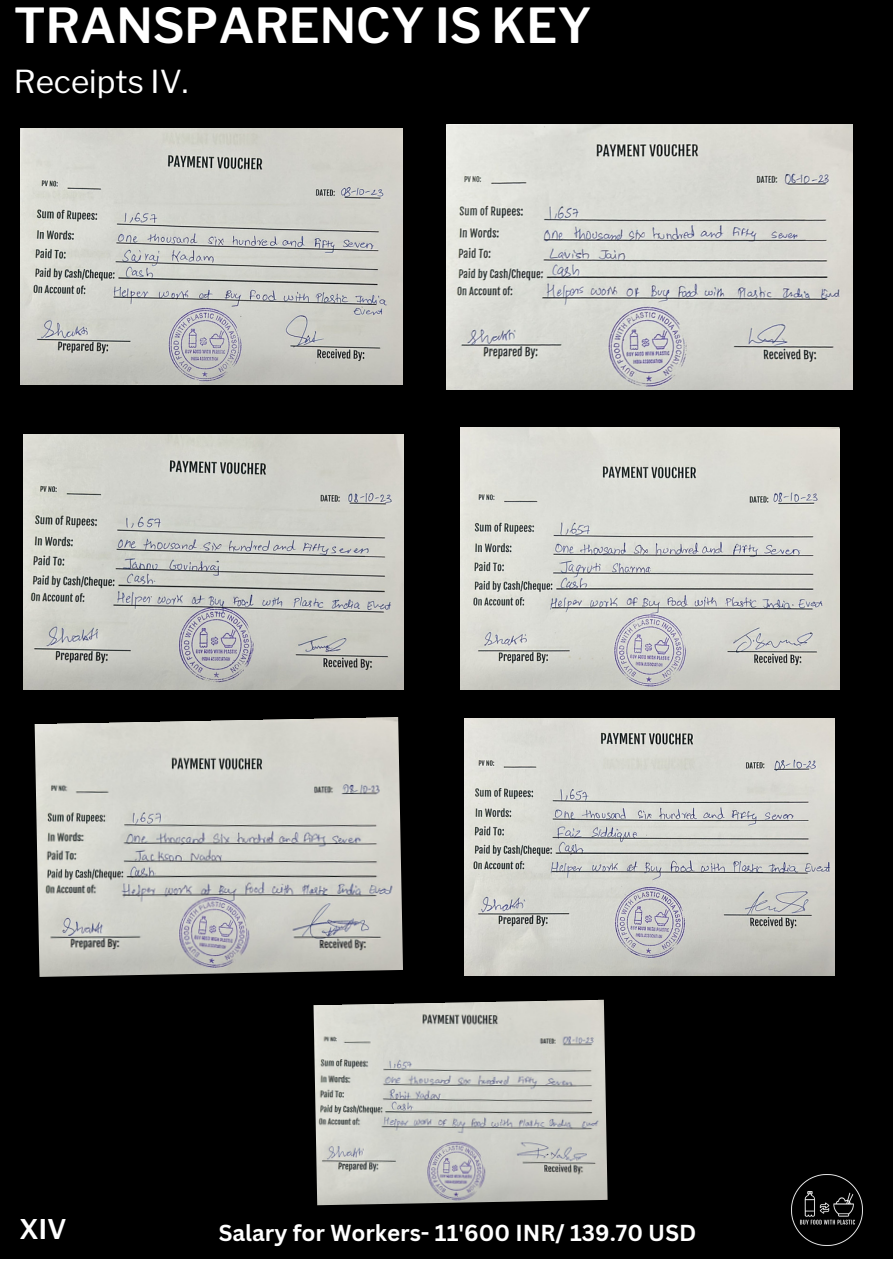
<style>
.page{position:relative;width:893px;height:1268px;background:#fff}
.page>*{position:absolute;margin:0;border:0;box-sizing:border-box;transform-origin:0 0}
.t1{font:600 48px "Libre Franklin";color:#fff}
.t2{font:31.35px "Libre Franklin";color:#fff}
.t3{font:600 27px "Libre Franklin";color:#fff}
.t4{font:700 22.5px "Canva Sans";color:#fff}
</style>
<div class="page">
<div style="left:0;top:0;width:892px;height:1259px;background:#000"></div>
<img style="left:791px;top:1174px;width:71px;height:71px">
<img style="left:21px;top:128px;width:381px;height:257px">
<img style="left:446px;top:124px;width:406px;height:266px">
<img style="left:24px;top:434px;width:379px;height:255px">
<img style="left:460px;top:427px;width:379px;height:262px">
<img style="left:35px;top:717px;width:368px;height:260px">
<img style="left:464px;top:718px;width:370px;height:258px">
<img style="left:313px;top:1000px;width:294px;height:205px">
<p class="t1" style="left:14px;top:-3px;width:579px">TRANSPARENCY IS KEY</p>
<p class="t2" style="left:14px;top:63px;width:176px">Receipts IV.</p>
<p class="t3" style="left:19px;top:1213px;width:49px">XIV</p>
<p class="t4" style="left:218px;top:1216px;width:479px">Salary for Workers- 11'600 INR/ 139.70 USD</p>
</div>
